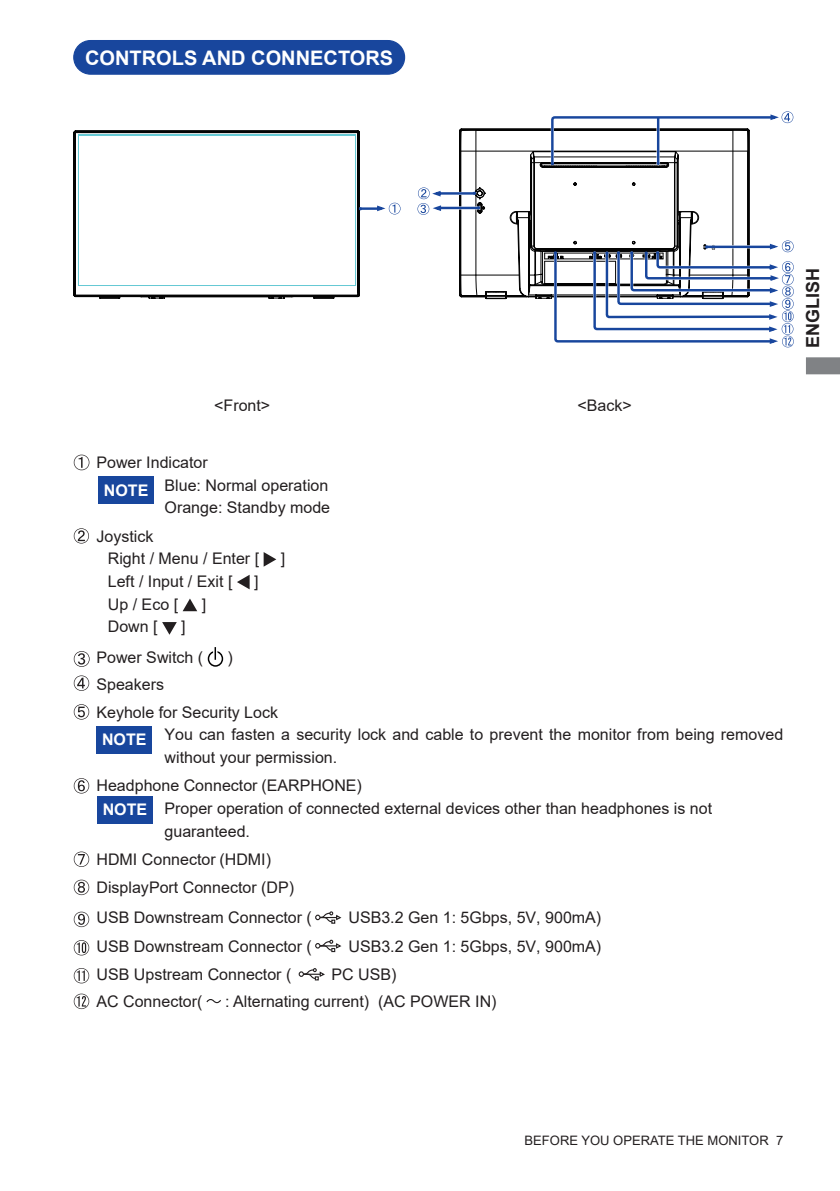
<style>
.page{position:relative;width:840px;height:1191px;background:#fff}
.page>*{position:absolute;margin:0;border:0;box-sizing:border-box;transform-origin:0 0}
.t1{font:700 20px "Arial";color:#fff}
.t2{font:700 18px "Arial";color:#231f20}
.t3{font:16px/22.6px "Arial";color:#231f20}
.t4{font:700 16px "Arial";color:#fff}
.t5{font:13px "Arial";color:#231f20}
</style>
<div class="page">
<svg style="left:806px;top:357px;width:33px;height:17px"></svg>
<div style="left:74px;top:41px;width:330px;height:33px;background:#18469d;border-radius:17px"></div>
<div style="left:73px;top:40px;width:332px;height:35px;border:1px solid #18469d;border-radius:17px"></div>
<svg style="left:74px;top:131px;width:285px;height:167px"></svg>
<svg style="left:78px;top:135px;width:322px;height:151px"></svg>
<svg style="left:417px;top:111px;width:376px;height:236px"></svg>
<div style="left:96px;top:726px;width:56px;height:27px;background:#18469d"></div>
<div style="left:98px;top:476px;width:56px;height:28px;background:#18469d"></div>
<svg style="left:74px;top:454px;width:15px;height:16px"></svg>
<svg style="left:74px;top:528px;width:15px;height:15px"></svg>
<svg style="left:263px;top:552px;width:13px;height:14px"></svg>
<svg style="left:237px;top:575px;width:12px;height:14px"></svg>
<svg style="left:182px;top:598px;width:15px;height:13px"></svg>
<svg style="left:162px;top:622px;width:15px;height:13px"></svg>
<svg style="left:74px;top:651px;width:15px;height:15px"></svg>
<div style="left:208px;top:651px;width:15px;height:15px;border:1px solid #000;border-radius:50%"></div>
<hr style="left:213px;top:647px;width:4px;height:13px;background:#f7f7f7">
<svg style="left:214px;top:647px;width:2px;height:13px"></svg>
<svg style="left:74px;top:675px;width:15px;height:16px"></svg>
<svg style="left:74px;top:704px;width:15px;height:15px"></svg>
<svg style="left:74px;top:778px;width:15px;height:15px"></svg>
<svg style="left:74px;top:851px;width:15px;height:16px"></svg>
<svg style="left:74px;top:879px;width:15px;height:16px"></svg>
<svg style="left:74px;top:911px;width:15px;height:16px"></svg>
<svg style="left:315px;top:911px;width:27px;height:12px"></svg>
<svg style="left:74px;top:940px;width:15px;height:15px"></svg>
<svg style="left:315px;top:939px;width:27px;height:13px"></svg>
<svg style="left:74px;top:968px;width:15px;height:15px"></svg>
<svg style="left:298px;top:968px;width:27px;height:12px"></svg>
<svg style="left:74px;top:993px;width:15px;height:16px"></svg>
<svg style="left:206px;top:999px;width:15px;height:4px"></svg>
<div style="left:97px;top:796px;width:56px;height:27px;background:#18469d"></div>
<p class="t1" style="left:85px;top:43px;width:309px">CONTROLS AND CONNECTORS</p>
<p class="t3" style="left:214px;top:394px;width:58px">&lt;Front&gt;</p>
<p class="t3" style="left:577px;top:394px;width:56px">&lt;Back&gt;</p>
<p class="t3" style="left:164px;top:451px;width:167px;text-indent:-68px">Power Indicator<br>Blue: Normal operation<br>Orange: Standby mode</p>
<p class="t3" style="left:108px;top:525px;width:153px;text-indent:-11px">Joystick<br>Right / Menu / Enter [</p>
<p class="t4" style="left:104px;top:479px;width:46px">NOTE</p>
<p class="t3" style="left:280px;top:547px;width:6px">]</p>
<p class="t3" style="left:108px;top:570px;width:126px">Left / Input / Exit [</p>
<p class="t3" style="left:254px;top:570px;width:6px">]</p>
<p class="t3" style="left:108px;top:593px;width:72px">Up / Eco [</p>
<p class="t3" style="left:202px;top:593px;width:6px">]</p>
<p class="t3" style="left:108px;top:615px;width:51px">Down [</p>
<p class="t3" style="left:96px;top:611px;width:108px;line-height:30.2px;text-indent:85px">]<br>Power Switch (</p>
<p class="t3" style="left:227px;top:645px;width:7px">)</p>
<p class="t3" style="left:96px;top:670px;width:183px;line-height:28px">Speakers<br>Keyhole for Security Lock</p>
<p class="t3" style="left:164px;top:723px;width:620px">You can fasten a security lock and cable to prevent the monitor from being removed without your permission.</p>
<p class="t3" style="left:164px;top:774px;width:549px;text-indent:-68px">Headphone Connector (EARPHONE)<br>Proper operation of connected external devices other than headphones is not guaranteed.</p>
<p class="t3" style="left:96px;top:845px;width:199px;line-height:28.4px">HDMI Connector (HDMI)<br>DisplayPort Connector (DP)</p>
<p class="t3" style="left:96px;top:906px;width:217px">USB Downstream Connector (</p>
<p class="t3" style="left:348px;top:906px;width:254px">USB3.2 Gen 1: 5Gbps, 5V, 900mA)</p>
<p class="t3" style="left:96px;top:934px;width:217px">USB Downstream Connector (</p>
<p class="t3" style="left:348px;top:934px;width:254px">USB3.2 Gen 1: 5Gbps, 5V, 900mA)</p>
<p class="t3" style="left:96px;top:963px;width:196px">USB Upstream Connector (</p>
<p class="t3" style="left:331px;top:963px;width:66px">PC USB)</p>
<p class="t3" style="left:96px;top:989px;width:107px">AC Connector(</p>
<p class="t3" style="left:225px;top:989px;width:273px">: Alternating current) (AC POWER IN)</p>
<p class="t4" style="left:102px;top:728px;width:46px">NOTE</p>
<p class="t4" style="left:103px;top:798px;width:46px">NOTE</p>
<p class="t2" style="left:799px;top:348px;width:82px;rotate:-90deg">ENGLISH</p>
<p class="t5" style="left:524px;top:1131px;width:260px">BEFORE YOU OPERATE THE MONITOR 7</p>
</div>
